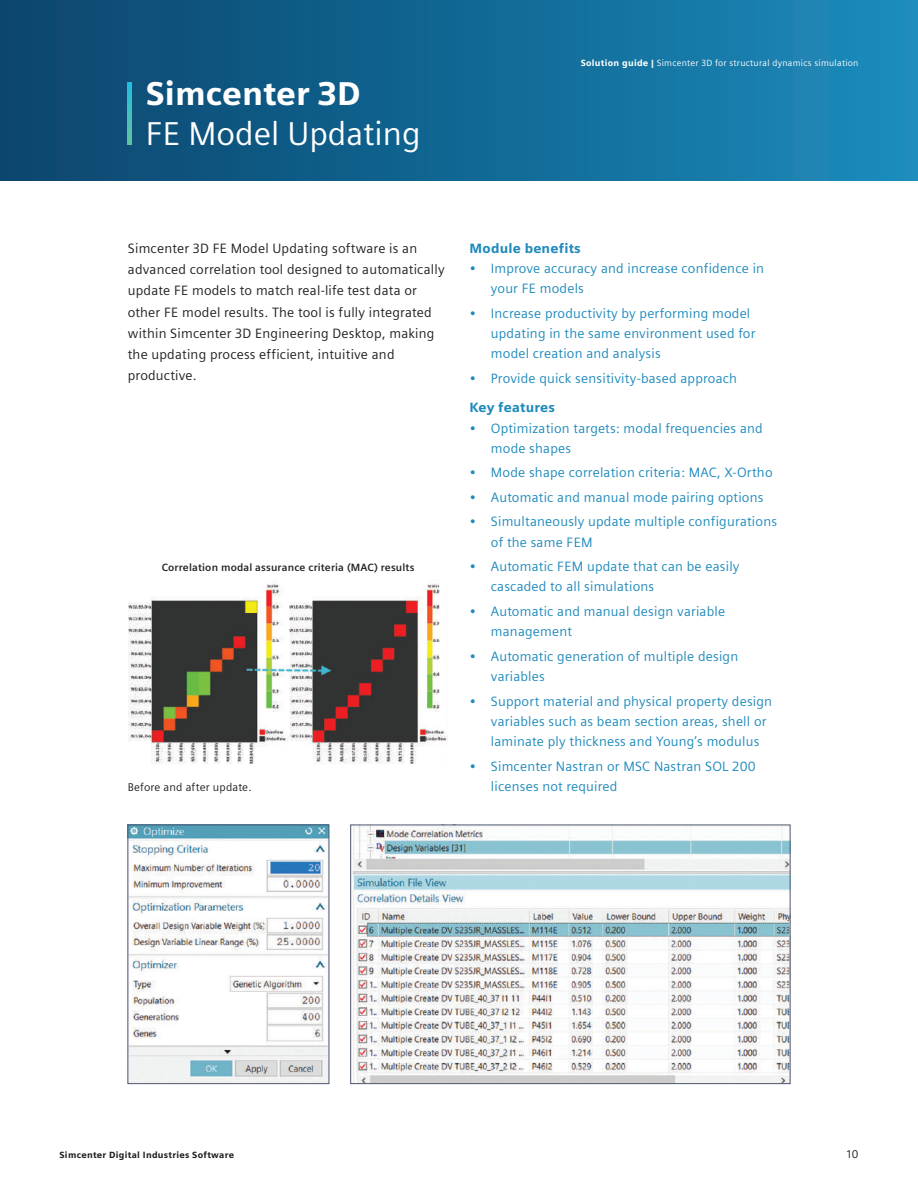
<style>
.page{position:relative;width:918px;height:1188px;background:#fff}
.page>*{position:absolute;margin:0;border:0;box-sizing:border-box;transform-origin:0 0}
.t1{font:33px "Siemens Sans";color:#fff}
.t2{font:900 33px "Siemens Sans";color:#fff}
.t3{font:13.5px/20.2px "Siemens Sans";letter-spacing:.015em;color:#1e8abc}
.t4{font:13.5px/21.3px "Siemens Sans";letter-spacing:.015em;color:#231f20}
.t5{font:900 13.5px "Siemens Sans";letter-spacing:.015em;color:#1e8abc}
.t6{font:11.25px "Siemens Sans";letter-spacing:.015em;color:#231f20}
.t7{font:700 10.5px "Siemens Sans";letter-spacing:.015em;color:#231f20}
.t8{font:9px "Siemens Sans";letter-spacing:.03em;color:#fff}
.t9{font:900 9px "Siemens Sans";letter-spacing:.03em;color:#231f20}
.s1{font-weight:900}
</style>
<div class="page">
<div style="left:0;top:0;width:918px;height:180px;background:linear-gradient(to right,#0a446c,#1b8bbb)"></div>
<svg style="left:128px;top:82px;width:3px;height:63px"></svg>
<img style="left:128px;top:583px;width:319px;height:181px">
<img style="left:130px;top:827px;width:197px;height:255px">
<div style="left:128px;top:825px;width:201px;height:259px;border:1px solid #4d556f"></div>
<img style="left:352px;top:827px;width:436px;height:255px">
<div style="left:350px;top:825px;width:440px;height:259px;border:1px solid #4d556f"></div>
<h1 class="t2" style="left:146px;top:74px;width:216px">Simcenter 3D</h1>
<h1 class="t1" style="left:146px;top:115px;width:276px">FE Model Updating</h1>
<p class="t8" style="left:581px;top:58px;width:279px"><span class="s1">Solution guide |</span> Simcenter 3D for structural dynamics simulation</p>
<p class="t4" style="left:128px;top:238px;width:318px">Simcenter 3D FE Model Updating software is an advanced correlation tool designed to automatically update FE models to match real-life test data or other FE model results. The tool is fully integrated within Simcenter 3D Engineering Desktop, making the updating process efficient, intuitive and productive.</p>
<p class="t5" style="left:470px;top:240px;width:113px">Module benefits</p>
<p class="t3" style="left:491px;top:258px;width:275px;text-indent:-21px">• Improve accuracy and increase confidence in your FE models</p>
<p class="t3" style="left:491px;top:303px;width:266px;text-indent:-21px">• Increase productivity by performing model updating in the same environment used for model creation and analysis</p>
<p class="t3" style="left:470px;top:368px;width:269px">• Provide quick sensitivity-based approach</p>
<p class="t5" style="left:470px;top:400px;width:87px">Key features</p>
<p class="t3" style="left:491px;top:418px;width:273px;text-indent:-21px">• Optimization targets: modal frequencies and mode shapes</p>
<p class="t3" style="left:470px;top:463px;width:305px">• Mode shape correlation criteria: MAC, X-Ortho</p>
<p class="t3" style="left:470px;top:487px;width:295px">• Automatic and manual mode pairing options</p>
<p class="t3" style="left:491px;top:512px;width:288px;text-indent:-21px">• Simultaneously update multiple configurations of the same FEM</p>
<p class="t3" style="left:491px;top:557px;width:250px;text-indent:-21px">• Automatic FEM update that can be easily cascaded to all simulations</p>
<p class="t3" style="left:491px;top:601px;width:236px;text-indent:-21px">• Automatic and manual design variable management</p>
<p class="t3" style="left:491px;top:646px;width:249px;text-indent:-21px">• Automatic generation of multiple design variables</p>
<p class="t3" style="left:491px;top:691px;width:283px;text-indent:-21px">• Support material and physical property design variables such as beam section areas, shell or laminate ply thickness and Young’s modulus</p>
<p class="t3" style="left:491px;top:756px;width:266px;text-indent:-21px">• Simcenter Nastran or MSC Nastran SOL 200 licenses not required</p>
<p class="t7" style="left:162px;top:561px;width:254px">Correlation modal assurance criteria (MAC) results</p>
<p class="t6" style="left:128px;top:781px;width:125px">Before and after update.</p>
<p class="t9" style="left:60px;top:1150px;width:176px">Simcenter Digital Industries Software</p>
<p class="t6" style="left:847px;top:1148px;width:13px">10</p>
</div>
